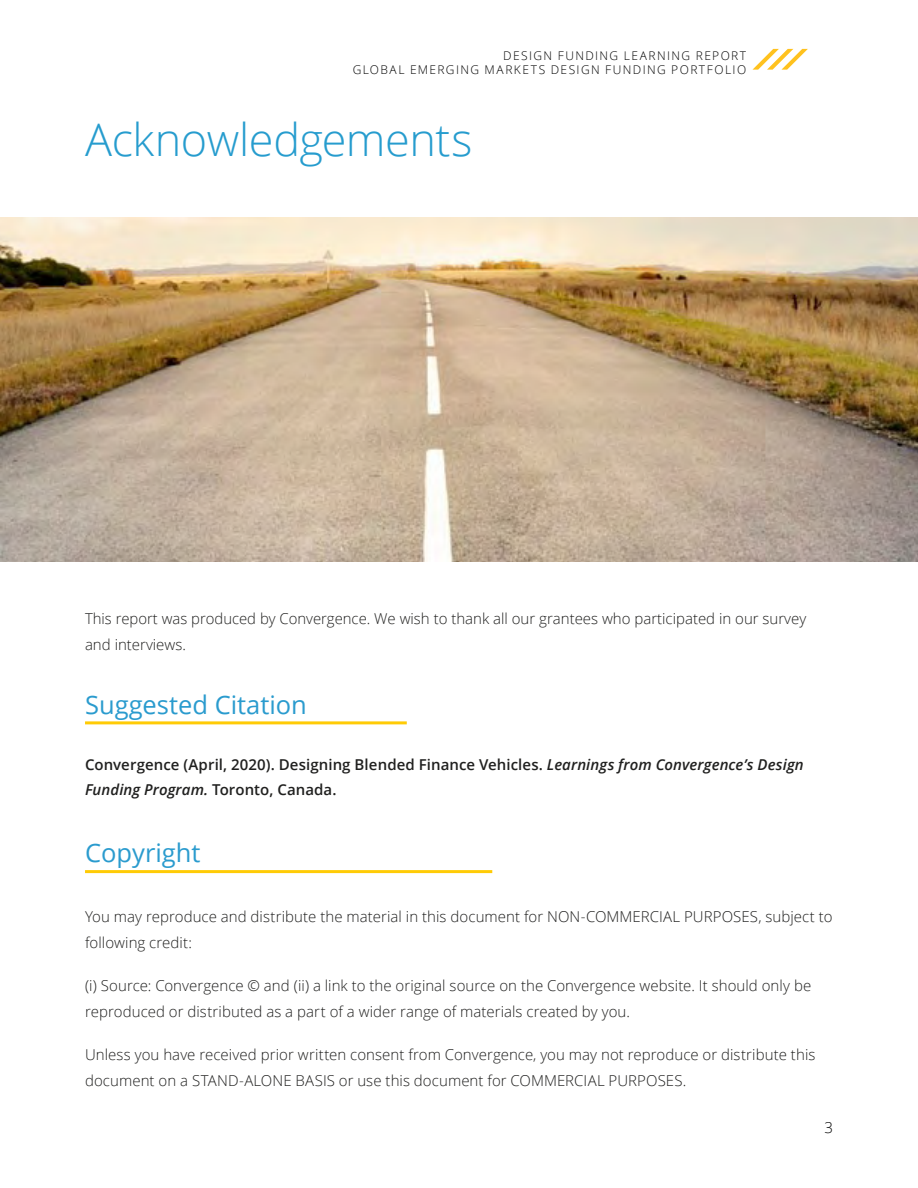
<style>
.page{position:relative;width:918px;height:1188px;background:#fff}
.page>*{position:absolute;margin:0;border:0;box-sizing:border-box;transform-origin:0 0}
.t1{font:300 45px "Open Sans";letter-spacing:-.01em;color:#269cce}
.t2{font:25.5px "Open Sans";color:#2a9bce}
.t3{font:300 15px/25.5px "Open Sans";letter-spacing:.005em;color:#20201f}
.t4{font:600 15px/25.5px "Open Sans";letter-spacing:.005em;color:#20201f}
.t5{font:300 15px "Open Sans";color:#000}
.t6{font:300 12px/14.4px "Open Sans";letter-spacing:.115em;color:#000;text-align:right}
.s1{font-style:italic}
</style>
<div class="page">
<svg style="left:753px;top:49px;width:55px;height:21px"></svg>
<hr style="left:85px;top:721px;width:322px;height:3px;background:#ffcb05">
<hr style="left:85px;top:870px;width:407px;height:3px;background:#ffcb05">
<img style="left:0;top:218px;width:918px;height:343px">
<p class="t6" style="left:353px;top:48px;width:395px">DESIGN FUNDING LEARNING REPORT<br>GLOBAL EMERGING MARKETS DESIGN FUNDING PORTFOLIO</p>
<h1 class="t1" style="left:85px;top:109px;width:389px">Acknowledgements</h1>
<p class="t3" style="left:85px;top:606px;width:723px">This report was produced by Convergence. We wish to thank all our grantees who participated in our survey and interviews.</p>
<h2 class="t2" style="left:85px;top:687px;width:223px">Suggested Citation</h2>
<p class="t4" style="left:85px;top:751px;width:720px">Convergence (April, 2020). Designing Blended Finance Vehicles. <span class="s1">Learnings from Convergence’s Design<br>Funding Program.</span> Toronto, Canada.</p>
<h2 class="t2" style="left:85px;top:836px;width:117px">Copyright</h2>
<p class="t3" style="left:85px;top:904px;width:749px">You may reproduce and distribute the material in this document for NON-COMMERCIAL PURPOSES, subject to following credit:</p>
<p class="t3" style="left:85px;top:973px;width:728px">(i) Source: Convergence © and (ii) a link to the original source on the Convergence website. It should only be reproduced or distributed as a part of a wider range of materials created by you.</p>
<p class="t3" style="left:85px;top:1042px;width:732px">Unless you have received prior written consent from Convergence, you may not reproduce or distribute this document on a STAND-ALONE BASIS or use this document for COMMERCIAL PURPOSES.</p>
<p class="t5" style="left:824px;top:1118px;width:10px">3</p>
</div>
